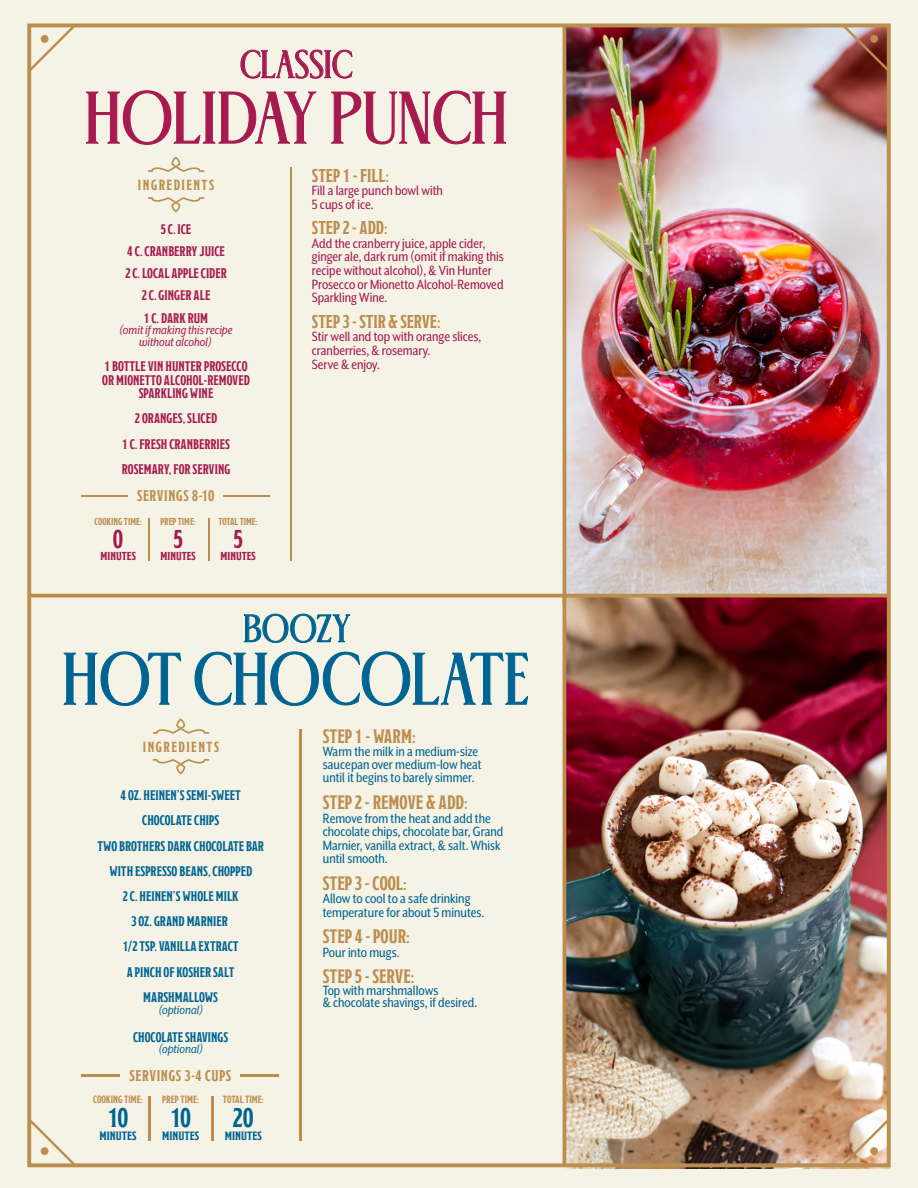
<style>
.page{position:relative;width:918px;height:1188px;background:#f5f3e5}
.page>*{position:absolute;margin:0;border:0;box-sizing:border-box;transform-origin:0 0}
.t1{font:51.15px "WT Pennifold";letter-spacing:-.015em;color:#a61a50}
.t2{font:51.15px "WT Pennifold";letter-spacing:-.015em;color:#006492}
.t3{font:27px "WT Pennifold";letter-spacing:-.01em;color:#a61a50}
.t4{font:700 27px "Modesto Condensed";color:#006492}
.t5{font:27px "WT Pennifold";letter-spacing:-.015em;color:#006492}
.t6{font:700 25.8px "Modesto Condensed";color:#a61a50}
.t7{font:700 19.5px "Modesto Condensed";color:#bb8d4e}
.t8{font:700 18.6px "Modesto Condensed";color:#bb8d4e}
.t9{font:15.45px/13.5px "Mr Eaves XL San Nar OT";color:#006492}
.t10{font:15.45px/13.6px "Mr Eaves XL San Nar OT";color:#a61a50}
.t11{font:700 15.45px "Modesto Condensed";letter-spacing:.04em;color:#bb8d4e}
.t12{font:15.15px "Modesto Condensed";color:#006492}
.t13{font:700 14.7px "Modesto Condensed";letter-spacing:.1em;color:#bb8d4e}
.t14{font:14.4px "Modesto Condensed";color:#a61a50}
.t15{font:700 13.95px/25.2px "Modesto Condensed";color:#006492;text-align:center}
.t16{font:700 13.95px/22.2px "Modesto Condensed";color:#a61a50;text-align:center}
.t17{font:italic 13.95px/11.7px "Mr Eaves XL San Nar OT";color:#a61a50;text-align:center}
.t18{font:italic 13.95px "Mr Eaves XL San Nar OT";color:#006492}
.t19{font:10.5px "Modesto Condensed";color:#bb8d4e}
.t20{font:10.05px "Modesto Condensed";color:#bb8d4e}
</style>
<div class="page">
<img style="left:27px;top:23px;width:864px;height:1144px">
<div style="left:870px;top:35px;width:8px;height:8px;background:#bb8d4e;border-radius:50%"></div>
<div style="left:870px;top:1147px;width:8px;height:8px;background:#bb8d4e;border-radius:50%"></div>
<div style="left:41px;top:35px;width:8px;height:8px;background:#bb8d4e;border-radius:50%"></div>
<div style="left:41px;top:1147px;width:8px;height:8px;background:#bb8d4e;border-radius:50%"></div>
<svg style="left:148px;top:157px;width:57px;height:15px"></svg>
<svg style="left:148px;top:197px;width:57px;height:15px"></svg>
<hr style="left:290px;top:167px;width:2px;height:394px;background:#bb8d4e">
<svg style="left:241px;top:50px;width:112px;height:29px"></svg>
<svg style="left:85px;top:90px;width:233px;height:55px"></svg>
<svg style="left:330px;top:91px;width:177px;height:53px"></svg>
<svg style="left:243px;top:614px;width:108px;height:29px"></svg>
<svg style="left:63px;top:651px;width:118px;height:55px"></svg>
<svg style="left:195px;top:651px;width:333px;height:55px"></svg>
<hr style="left:148px;top:518px;width:2px;height:43px;background:#bb8d4e">
<hr style="left:208px;top:518px;width:2px;height:43px;background:#bb8d4e">
<hr style="left:81px;top:495px;width:47px;height:2px;background:#bb8d4e">
<hr style="left:223px;top:495px;width:47px;height:2px;background:#bb8d4e">
<hr style="left:30px;top:594px;width:859px;height:3px;background:#bb8d4e">
<svg style="left:153px;top:718px;width:56px;height:16px"></svg>
<svg style="left:153px;top:759px;width:56px;height:15px"></svg>
<h2 class="t3" style="left:240px;top:53px;width:114px">CLASSIC</h2>
<h1 class="t1" style="left:84px;top:96px;width:426px">HOLIDAY PUNCH</h1>
<p class="t13" style="left:138px;top:178px;width:78px">INGREDIENTS</p>
<p class="t16" style="left:125px;top:218px;width:103px">5 C. ICE<br>4 C. CRANBERRY JUICE<br>2 C. LOCAL APPLE CIDER<br>2 C. GINGER ALE<br>1 C. DARK RUM</p>
<p class="t17" style="left:120px;top:324px;width:114px">(omit if making this recipe without alcohol)</p>
<p class="t16" style="left:102px;top:360px;width:149px;line-height:13.5px">1 BOTTLE VIN HUNTER PROSECCO<br>OR MIONETTO ALCOHOL-REMOVED<br>SPARKLING WINE</p>
<p class="t16" style="left:122px;top:406px;width:110px;line-height:25.2px">2 ORANGES, SLICED<br>1 C. FRESH CRANBERRIES<br>ROSEMARY, FOR SERVING</p>
<p class="t11" style="left:137px;top:488px;width:79px">SERVINGS 8-10</p>
<p class="t20" style="left:95px;top:517px;width:49px">COOKING TIME:</p>
<h3 class="t6" style="left:113px;top:526px;width:12px">0</h3>
<p class="t14" style="left:101px;top:548px;width:37px">minutes</p>
<p class="t20" style="left:161px;top:517px;width:37px">PREP TIME:</p>
<h3 class="t6" style="left:173px;top:526px;width:11px">5</h3>
<p class="t14" style="left:161px;top:548px;width:37px">minutes</p>
<p class="t20" style="left:218px;top:517px;width:41px">TOTAL TIME:</p>
<h3 class="t6" style="left:233px;top:526px;width:11px">5</h3>
<p class="t14" style="left:220px;top:548px;width:37px">minutes</p>
<p class="t8" style="left:312px;top:166px;width:79px">STEP 1 - FILL:</p>
<p class="t10" style="left:312px;top:184px;width:133px">Fill a large punch bowl with<br>5 cups of ice.</p>
<p class="t8" style="left:312px;top:218px;width:77px">STEP 2 - ADD:</p>
<p class="t10" style="left:312px;top:236px;width:194px">Add the cranberry juice, apple cider, ginger ale, dark rum (omit if making this recipe without alcohol), &amp; Vin Hunter Prosecco or Mionetto Alcohol-Removed Sparkling Wine.</p>
<p class="t8" style="left:312px;top:312px;width:130px">STEP 3 - STIR &amp; SERVE:</p>
<p class="t10" style="left:312px;top:330px;width:171px">Stir well and top with orange slices, cranberries, &amp; rosemary.<br>Serve &amp; enjoy.</p>
<h2 class="t5" style="left:243px;top:617px;width:108px">BOOZY</h2>
<h1 class="t2" style="left:62px;top:657px;width:470px">HOT CHOCOLATE</h1>
<p class="t13" style="left:143px;top:740px;width:78px">INGREDIENTS</p>
<p class="t15" style="left:97px;top:783px;width:168px">4 OZ. HEINEN’S SEMI-SWEET<br>CHOCOLATE CHIPS<br>TWO BROTHERS DARK CHOCOLATE BAR<br>WITH ESPRESSO BEANS, CHOPPED<br>2 C. HEINEN’S WHOLE MILK<br>3 OZ. GRAND MARNIER<br>1/2 TSP. VANILLA EXTRACT<br>A PINCH OF KOSHER SALT<br>MARSHMALLOWS</p>
<p class="t18" style="left:159px;top:1002px;width:45px">(optional)</p>
<p class="t15" style="left:133px;top:1024px;width:97px">CHOCOLATE SHAVINGS</p>
<p class="t18" style="left:159px;top:1042px;width:45px">(optional)</p>
<p class="t11" style="left:130px;top:1068px;width:103px">SERVINGS 3-4 CUPS</p>
<p class="t19" style="left:93px;top:1095px;width:51px">COOKING TIME:</p>
<h2 class="t4" style="left:108px;top:1104px;width:22px">10</h2>
<p class="t12" style="left:100px;top:1127px;width:38px">minutes</p>
<p class="t19" style="left:162px;top:1095px;width:38px">PREP TIME:</p>
<h2 class="t4" style="left:170px;top:1104px;width:22px">10</h2>
<p class="t12" style="left:162px;top:1127px;width:38px">minutes</p>
<p class="t19" style="left:223px;top:1095px;width:43px">TOTAL TIME:</p>
<h2 class="t4" style="left:233px;top:1104px;width:22px">20</h2>
<p class="t12" style="left:225px;top:1127px;width:38px">minutes</p>
<p class="t7" style="left:323px;top:726px;width:94px">STEP 1 - WARM:</p>
<p class="t9" style="left:323px;top:745px;width:160px">Warm the milk in a medium-size saucepan over medium-low heat until it begins to barely simmer.</p>
<p class="t7" style="left:323px;top:793px;width:146px">STEP 2 - REMOVE &amp; ADD:</p>
<p class="t9" style="left:323px;top:811px;width:182px">Remove from the heat and add the chocolate chips, chocolate bar, Grand<br>Marnier, vanilla extract, &amp; salt. Whisk until smooth.</p>
<p class="t7" style="left:323px;top:873px;width:86px">STEP 3 - COOL:</p>
<p class="t9" style="left:323px;top:892px;width:163px">Allow to cool to a safe drinking temperature for about 5 minutes.</p>
<p class="t7" style="left:323px;top:927px;width:89px">STEP 4 - POUR:</p>
<p class="t9" style="left:323px;top:945px;width:78px">Pour into mugs.</p>
<p class="t7" style="left:323px;top:967px;width:93px">STEP 5 - SERVE:</p>
<p class="t9" style="left:323px;top:984px;width:156px;line-height:12px">Top with marshmallows<br>&amp; chocolate shavings, if desired.</p>
</div>
